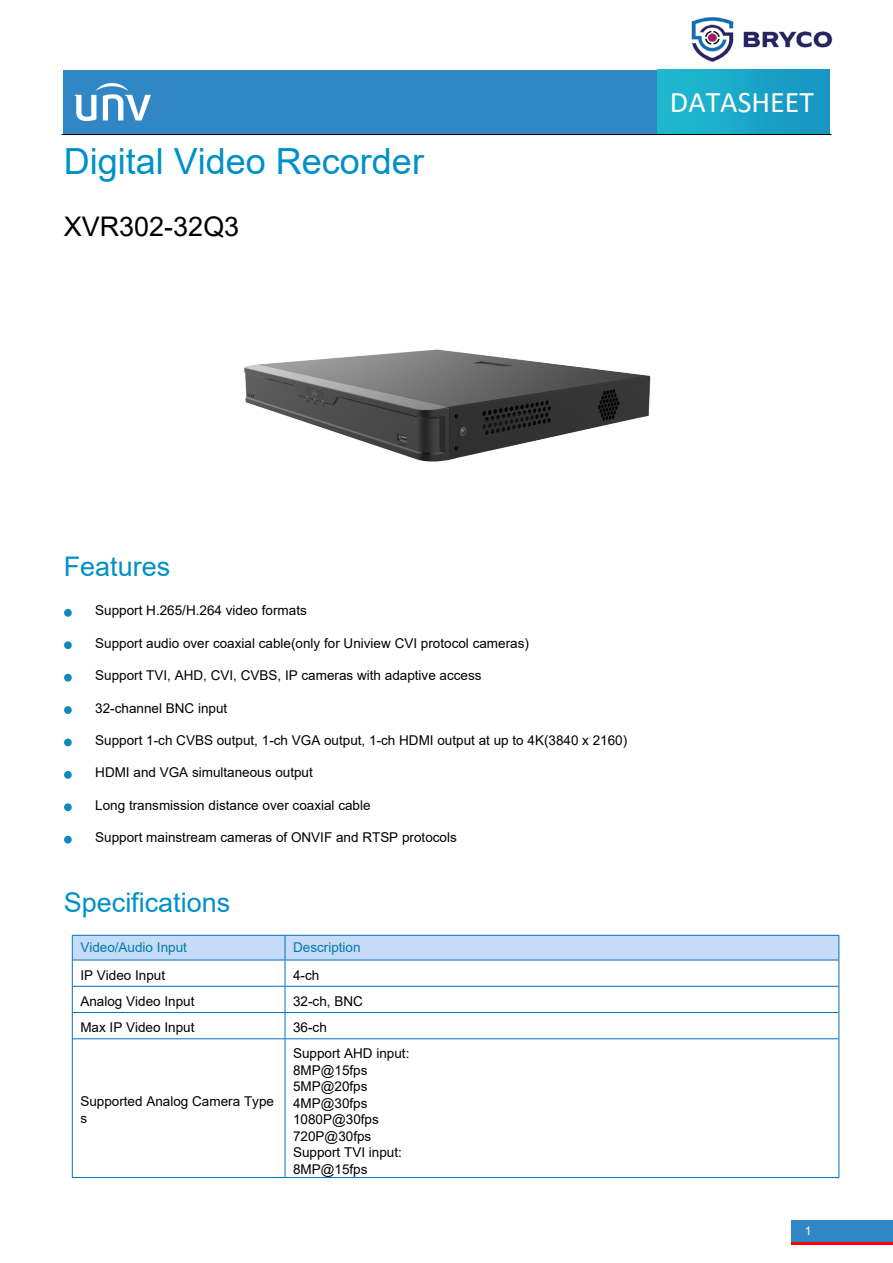
<style>
.page{position:relative;width:893px;height:1263px;background:#fff}
.page>*{position:absolute;margin:0;border:0;box-sizing:border-box;transform-origin:0 0}
.t1{font:36px "Arial";color:#0090c8}
.t2{font:30px "Calibri";color:#fff}
.t3{font:27px "Arial";color:#0090c8}
.t4{font:27px "Arial";color:#000}
.t5{font:13.5px/16.5px "Arial";color:#000}
.t6{font:13.5px "Arial";color:#007ca8}
.t7{font:12px "Arial";color:#fff}
</style>
<div class="page">
<hr style="left:62px;top:134px;width:769px;height:1px;background:#000">
<div style="left:792px;top:1223px;width:101px;height:21px;background:linear-gradient(to right,#3186c5,#3186c5)"></div>
<div style="left:792px;top:1220px;width:101px;height:21px;background:#3186c5"></div>
<div style="left:64px;top:70px;width:625px;height:64px;background:#3186c5"></div>
<div style="left:658px;top:70px;width:171px;height:64px;background:linear-gradient(to right,#1ebbcf,#1794c3)"></div>
<img style="left:75px;top:83px;width:75px;height:38px">
<img style="left:244px;top:349px;width:407px;height:113px">
<svg style="left:64px;top:609px;width:8px;height:8px"></svg>
<svg style="left:64px;top:641px;width:8px;height:8px"></svg>
<svg style="left:64px;top:674px;width:8px;height:7px"></svg>
<svg style="left:64px;top:706px;width:8px;height:8px"></svg>
<svg style="left:64px;top:738px;width:8px;height:8px"></svg>
<svg style="left:64px;top:771px;width:8px;height:8px"></svg>
<svg style="left:64px;top:803px;width:8px;height:8px"></svg>
<svg style="left:64px;top:836px;width:8px;height:7px"></svg>
<div style="left:73px;top:936px;width:212px;height:24px;background:#c6dbf7"></div>
<div style="left:285px;top:936px;width:553px;height:24px;background:#c6dbf7"></div>
<hr style="left:72px;top:936px;width:1px;height:241px;background:#0070c0">
<svg style="left:285px;top:936px;width:1px;height:102px"></svg>
<hr style="left:285px;top:1039px;width:1px;height:138px;background:#0070c0">
<hr style="left:838px;top:936px;width:1px;height:241px;background:#0070c0">
<hr style="left:72px;top:935px;width:767px;height:1px;background:#0070c0">
<hr style="left:73px;top:960px;width:765px;height:1px;background:#0070c0">
<hr style="left:73px;top:986px;width:765px;height:1px;background:#0070c0">
<hr style="left:73px;top:1012px;width:765px;height:1px;background:#0070c0">
<hr style="left:73px;top:1038px;width:765px;height:1px;background:#0070c0">
<hr style="left:72px;top:1177px;width:767px;height:1px;background:#0070c0">
<img style="left:684px;top:17px;width:149px;height:54px">
<h1 class="t1" style="left:64px;top:137px;width:362px">Digital Video Recorder</h1>
<h3 class="t4" style="left:64px;top:208px;width:177px">XVR302-32Q3</h3>
<h2 class="t2" style="left:670px;top:82px;width:146px">DATASHEET</h2>
<h3 class="t3" style="left:64px;top:548px;width:108px">Features</h3>
<p class="t5" style="left:95px;top:602px;width:213px">Support H.265/H.264 video formats</p>
<p class="t5" style="left:95px;top:635px;width:435px">Support audio over coaxial cable(only for Uniview CVI protocol cameras)</p>
<p class="t5" style="left:95px;top:667px;width:388px">Support TVI, AHD, CVI, CVBS, IP cameras with adaptive access</p>
<p class="t5" style="left:95px;top:700px;width:134px">32-channel BNC input</p>
<p class="t5" style="left:95px;top:732px;width:534px">Support 1-ch CVBS output, 1-ch VGA output, 1-ch HDMI output at up to 4K(3840 x 2160)</p>
<p class="t5" style="left:95px;top:764px;width:219px">HDMI and VGA simultaneous output</p>
<p class="t5" style="left:95px;top:797px;width:277px">Long transmission distance over coaxial cable</p>
<p class="t5" style="left:95px;top:829px;width:363px">Support mainstream cameras of ONVIF and RTSP protocols</p>
<h3 class="t3" style="left:64px;top:884px;width:168px">Specifications</h3>
<p class="t6" style="left:80px;top:938px;width:108px">Video/Audio Input</p>
<p class="t6" style="left:293px;top:938px;width:69px">Description</p>
<p class="t5" style="left:80px;top:966px;width:86px">IP Video Input</p>
<p class="t5" style="left:293px;top:966px;width:28px">4-ch</p>
<p class="t5" style="left:80px;top:993px;width:116px">Analog Video Input</p>
<p class="t5" style="left:293px;top:993px;width:71px">32-ch, BNC</p>
<p class="t5" style="left:80px;top:1019px;width:116px">Max IP Video Input</p>
<p class="t5" style="left:293px;top:1019px;width:35px">36-ch</p>
<p class="t5" style="left:80px;top:1093px;width:195px">Supported Analog Camera Type s</p>
<p class="t5" style="left:293px;top:1045px;width:118px">Support AHD input:<br>8MP@15fps<br>5MP@20fps<br>4MP@30fps<br>1080P@30fps<br>720P@30fps<br>Support TVI input:<br>8MP@15fps</p>
<p class="t7" style="left:805px;top:1223px;width:8px">1</p>
</div>
